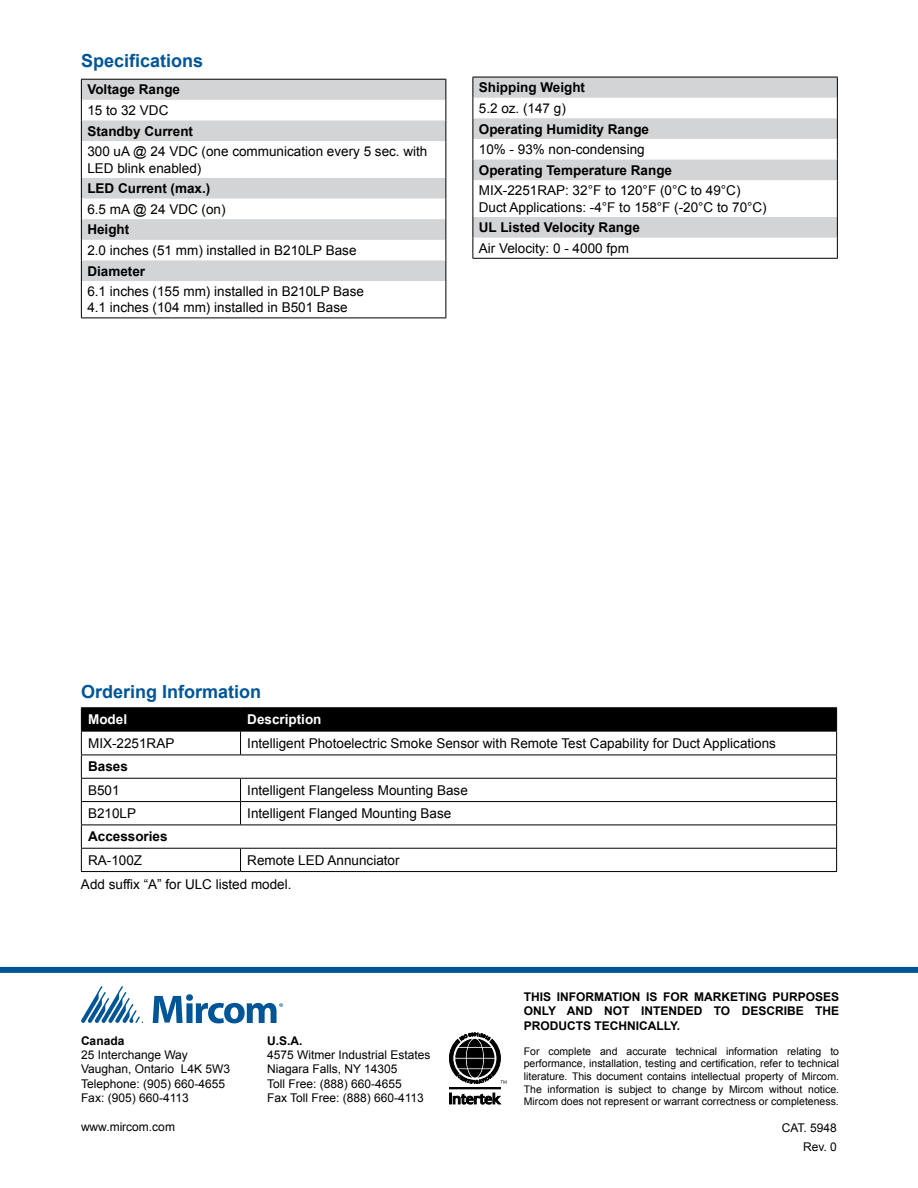
<style>
.page{position:relative;width:918px;height:1188px;background:#fff}
.page>*{position:absolute;margin:0;border:0;box-sizing:border-box;transform-origin:0 0}
.t1{font:700 18px "Arial";color:#005596}
.t2{font:13.5px/16.2px "Arial";color:#000}
.t3{font:700 13.5px "Arial";color:#000}
.t4{font:700 13.5px "Arial";color:#fff}
.t5{font:12px/14.4px "Arial";color:#000}
.t6{font:700 12px/14.4px "Arial";color:#000;text-align:justify}
.t7{font:10.5px/12.6px "Arial";color:#000;text-align:justify}
</style>
<div class="page">
<div style="left:0;top:967px;width:918px;height:6px;background:#005596"></div>
<svg style="left:81px;top:986px;width:62px;height:37px"></svg>
<svg style="left:153px;top:994px;width:130px;height:29px"></svg>
<svg style="left:449px;top:1093px;width:52px;height:11px"></svg>
<div style="left:449px;top:1087px;width:52px;height:2px;border:1px solid #000"></div>
<svg style="left:449px;top:1033px;width:57px;height:51px"></svg>
<hr style="left:81px;top:871px;width:160px;height:1px;background:#000">
<hr style="left:241px;top:871px;width:596px;height:1px;background:#000">
<hr style="left:81px;top:707px;width:160px;height:1px;background:#000">
<hr style="left:241px;top:707px;width:596px;height:1px;background:#000">
<svg style="left:81px;top:708px;width:756px;height:163px"></svg>
<hr style="left:81px;top:731px;width:160px;height:1px;background:#000">
<hr style="left:241px;top:731px;width:596px;height:1px;background:#000">
<svg style="left:82px;top:80px;width:364px;height:201px;fill:#dbdbdd"></svg>
<hr style="left:81px;top:79px;width:365px;height:1px;background:#000">
<svg style="left:81px;top:80px;width:1px;height:61px"></svg>
<svg style="left:446px;top:80px;width:1px;height:61px"></svg>
<hr style="left:81px;top:141px;width:1px;height:37px;background:#000">
<hr style="left:446px;top:141px;width:1px;height:37px;background:#000">
<svg style="left:81px;top:178px;width:1px;height:103px"></svg>
<svg style="left:446px;top:178px;width:1px;height:103px"></svg>
<hr style="left:81px;top:281px;width:1px;height:37px;background:#000">
<hr style="left:446px;top:281px;width:1px;height:37px;background:#000">
<hr style="left:81px;top:318px;width:365px;height:1px;background:#000">
<svg style="left:473px;top:78px;width:364px;height:160px;fill:#d3d4d6"></svg>
<hr style="left:472px;top:77px;width:366px;height:1px;background:#000">
<svg style="left:472px;top:77px;width:1px;height:103px"></svg>
<svg style="left:837px;top:77px;width:1px;height:103px"></svg>
<hr style="left:472px;top:180px;width:1px;height:37px;background:#000">
<hr style="left:837px;top:180px;width:1px;height:37px;background:#000">
<svg style="left:472px;top:217px;width:1px;height:41px"></svg>
<svg style="left:837px;top:217px;width:1px;height:41px"></svg>
<hr style="left:472px;top:258px;width:366px;height:1px;background:#000">
<h1 class="t1" style="left:81px;top:49px;width:124px">Specifications</h1>
<p class="t3" style="left:87px;top:81px;width:94px">Voltage Range</p>
<p class="t2" style="left:87px;top:102px;width:83px">15 to 32 VDC</p>
<p class="t3" style="left:87px;top:122px;width:107px">Standby Current</p>
<p class="t2" style="left:87px;top:144px;width:342px">300 uA @ 24 VDC (one communication every 5 sec. with<br>LED blink enabled)</p>
<p class="t3" style="left:87px;top:179px;width:125px">LED Current (max.)</p>
<p class="t2" style="left:87px;top:201px;width:140px">6.5 mA @ 24 VDC (on)</p>
<p class="t3" style="left:87px;top:221px;width:43px">Height</p>
<p class="t2" style="left:87px;top:242px;width:271px">2.0 inches (51 mm) installed in B210LP Base</p>
<p class="t3" style="left:87px;top:262px;width:59px">Diameter</p>
<p class="t2" style="left:87px;top:284px;width:278px">6.1 inches (155 mm) installed in B210LP Base<br>4.1 inches (104 mm) installed in B501 Base</p>
<p class="t3" style="left:479px;top:79px;width:108px">Shipping Weight</p>
<p class="t2" style="left:479px;top:100px;width:89px">5.2 oz. (147 g)</p>
<p class="t3" style="left:479px;top:120px;width:172px">Operating Humidity Range</p>
<p class="t2" style="left:479px;top:141px;width:167px">10% - 93% non-condensing</p>
<p class="t3" style="left:479px;top:161px;width:195px">Operating Temperature Range</p>
<p class="t2" style="left:479px;top:183px;width:289px">MIX-2251RAP: 32°F to 120°F (0°C to 49°C)<br>Duct Applications: -4°F to 158°F (-20°C to 70°C)</p>
<p class="t3" style="left:479px;top:219px;width:163px">UL Listed Velocity Range</p>
<p class="t2" style="left:479px;top:240px;width:152px">Air Velocity: 0 - 4000 fpm</p>
<h1 class="t1" style="left:81px;top:680px;width:182px">Ordering Information</h1>
<p class="t4" style="left:88px;top:711px;width:41px">Model</p>
<p class="t4" style="left:247px;top:711px;width:76px">Description</p>
<p class="t2" style="left:88px;top:735px;width:88px">MIX-2251RAP</p>
<p class="t2" style="left:247px;top:735px;width:530px">Intelligent Photoelectric Smoke Sensor with Remote Test Capability for Duct Applications</p>
<p class="t3" style="left:88px;top:758px;width:41px">Bases</p>
<p class="t2" style="left:88px;top:782px;width:33px">B501</p>
<p class="t2" style="left:247px;top:782px;width:222px">Intelligent Flangeless Mounting Base</p>
<p class="t2" style="left:88px;top:805px;width:50px">B210LP</p>
<p class="t2" style="left:247px;top:805px;width:206px">Intelligent Flanged Mounting Base</p>
<p class="t3" style="left:88px;top:828px;width:81px">Accessories</p>
<p class="t2" style="left:88px;top:852px;width:56px">RA-100Z</p>
<p class="t2" style="left:81px;top:848px;width:320px;line-height:24px;text-indent:166px">Remote LED Annunciator<br>Add suffix “A” for ULC listed model.</p>
<p class="t6" style="left:81px;top:1033px;width:45px">Canada</p>
<p class="t5" style="left:81px;top:1048px;width:151px">25 Interchange Way<br>Vaughan, Ontario L4K 5W3<br>Telephone: (905) 660-4655<br>Fax: (905) 660-4113</p>
<p class="t5" style="left:81px;top:1120px;width:95px">www.mircom.com</p>
<p class="t6" style="left:267px;top:1033px;width:37px">U.S.A.</p>
<p class="t5" style="left:267px;top:1048px;width:165px">4575 Witmer Industrial Estates<br>Niagara Falls, NY 14305<br>Toll Free: (888) 660-4655<br>Fax Toll Free: (888) 660-4113</p>
<p class="t6" style="left:524px;top:990px;width:317px">THIS INFORMATION IS FOR MARKETING PURPOSES ONLY AND NOT INTENDED TO DESCRIBE THE PRODUCTS TECHNICALLY.</p>
<p class="t7" style="left:524px;top:1045px;width:317px">For complete and accurate technical information relating to performance, installation, testing and certification, refer to technical literature. This document contains intellectual property of Mircom.<br>The information is subject to change by Mircom without notice.<br>Mircom does not represent or warrant correctness or completeness.</p>
<p class="t5" style="left:782px;top:1118px;width:57px;line-height:19.5px;text-align:right">CAT. 5948<br>Rev. 0</p>
</div>
